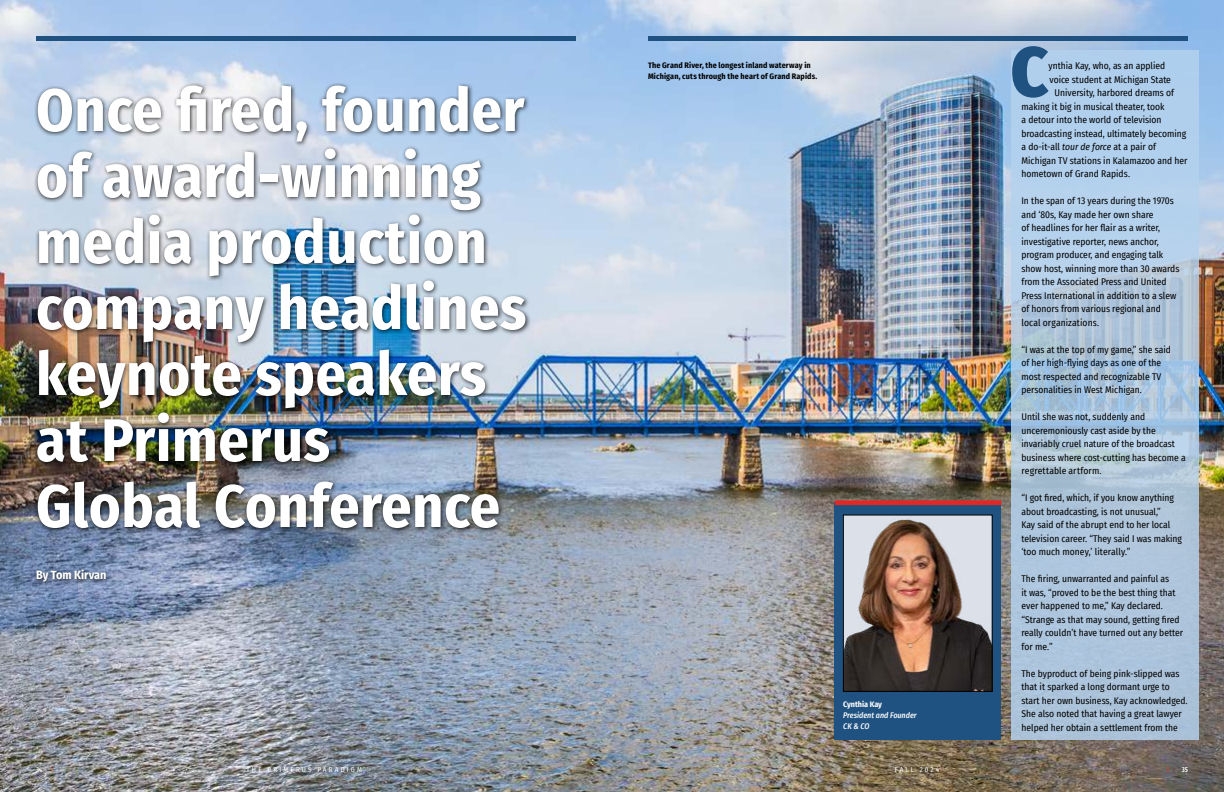
<style>
.page{position:relative;width:1224px;height:792px;background:#fff}
.page>*{position:absolute;margin:0;border:0;box-sizing:border-box;transform-origin:0 0}
.t1{font:900 70px "Fira Sans Condensed";color:#1f5281}
.Subheading{font:700 60px/66px "Fira Sans Condensed";letter-spacing:.01em;color:#fff}
.Author_Copy{font:700 12px "Fira Sans Condensed";color:#fff}
.Paradigm_Body_Copy{font:9.5px/13.5px "Fira Sans Condensed";color:#000}
.t2{font:700 8px/11px "Fira Sans Condensed";letter-spacing:.015em;color:#000}
.t3{font:italic 500 8px "Fira Sans Condensed";color:#fff}
.t4{font:700 8px "Fira Sans Condensed";color:#fff}
.t5{font:7px "Fira Sans Condensed";letter-spacing:.31em;color:#fff}
.t6{font:600 extra-condensed 7px "Fira Sans";color:#fff}
.t7{font:7px "Fira Sans Condensed";color:#ee3124}
.s1{font-family:"Fira Sans Condensed";font-weight:400;font-stretch:normal;color:#ee3124}
.s2{font-style:italic}
</style>
<div class="page">
<img style="left:0;top:0;width:1224px;height:792px">
<svg style="left:1011px;top:50px;width:188px;height:690px;background:#aec8e0"></svg>
<hr style="left:36px;top:36px;width:540px;height:4px;background:#1f5281">
<div style="left:34px;top:83px;width:498px;height:505px;background:#000;opacity:.75"></div>
<hr style="left:648px;top:36px;width:540px;height:4px;background:#1f5281">
<div style="left:835px;top:503px;width:166px;height:237px;background:#1f5281"></div>
<img style="left:845px;top:517px;width:145px;height:173px">
<div style="left:843px;top:515px;width:149px;height:177px;border:1px solid #000"></div>
<div style="left:835px;top:500px;width:166px;height:5px;background:#e02926"></div>
<p class="Subheading" style="left:36px;top:73px;width:490px">Once fired, founder of award-winning</p>
<p class="Subheading" style="left:36px;top:205px;width:492px">media production company headlines</p>
<p class="Subheading" style="left:36px;top:337px;width:452px">keynote speakers</p>
<p class="Subheading" style="left:36px;top:403px;width:295px">at Primerus</p>
<p class="Subheading" style="left:36px;top:469px;width:466px">Global Conference</p>
<p class="Author_Copy" style="left:36px;top:565px;width:72px">By Tom Kirvan</p>
<p class="t6" style="left:36px;top:763px;width:19px">34 <span class="s1">|</span></p>
<p class="t5" style="left:247px;top:764px;width:120px">THE PRIMERUS PARADIGM<sup>™</sup></p>
<p class="t2" style="left:648px;top:59px;width:171px">The Grand River, the longest inland waterway in<br>Michigan, cuts through the heart of Grand Rapids.</p>
<p class="t4" style="left:843px;top:697px;width:40px">Cynthia Kay</p>
<p class="t3" style="left:843px;top:708px;width:75px">President and Founder</p>
<p class="t3" style="left:843px;top:719px;width:28px">CK &amp; CO</p>
<p class="t1" style="left:1011px;top:10px;width:39px">C</p>
<p class="Paradigm_Body_Copy" style="left:1048px;top:59px;width:118px">ynthia Kay, who, as an applied</p>
<p class="Paradigm_Body_Copy" style="left:1050px;top:73px;width:123px">voice student at Michigan State</p>
<p class="Paradigm_Body_Copy" style="left:1054px;top:86px;width:121px">University, harbored dreams of</p>
<p class="Paradigm_Body_Copy" style="left:1022px;top:100px;width:145px">making it big in musical theater, took</p>
<p class="Paradigm_Body_Copy" style="left:1022px;top:113px;width:142px">a detour into the world of television</p>
<p class="Paradigm_Body_Copy" style="left:1022px;top:127px;width:166px">broadcasting instead, ultimately becoming</p>
<p class="Paradigm_Body_Copy" style="left:1022px;top:140px;width:136px">a do-it-all <span class="s2">tour de force</span> at a pair of</p>
<p class="Paradigm_Body_Copy" style="left:1021px;top:154px;width:167px">Michigan TV stations in Kalamazoo and her</p>
<p class="Paradigm_Body_Copy" style="left:1021px;top:167px;width:110px">hometown of Grand Rapids.</p>
<p class="Paradigm_Body_Copy" style="left:1022px;top:194px;width:159px">In the span of 13 years during the 1970s and ‘80s, Kay made her own share<br>of headlines for her flair as a writer, investigative reporter, news anchor, program producer, and engaging talk show host, winning more than 30 awards from the Associated Press and United Press International in addition to a slew of honors from various regional and local organizations.</p>
<p class="Paradigm_Body_Copy" style="left:1022px;top:343px;width:151px">“I was at the top of my game,” she said of her high-flying days as one of the most respected and recognizable TV personalities in West Michigan.</p>
<p class="Paradigm_Body_Copy" style="left:1022px;top:410px;width:166px">Until she was not, suddenly and unceremoniously cast aside by the invariably cruel nature of the broadcast business where cost-cutting has become a regrettable artform.</p>
<p class="Paradigm_Body_Copy" style="left:1021px;top:491px;width:162px">“I got fired, which, if you know anything about broadcasting, is not unusual,”<br>Kay said of the abrupt end to her local television career. “They said I was making ‘too much money,’ literally.”</p>
<p class="Paradigm_Body_Copy" style="left:1021px;top:572px;width:163px">The firing, unwarranted and painful as<br>it was, “proved to be the best thing that ever happened to me,” Kay declared. “Strange as that may sound, getting fired really couldn’t have turned out any better for me.”</p>
<p class="Paradigm_Body_Copy" style="left:1021px;top:667px;width:168px">The byproduct of being pink-slipped was that it sparked a long dormant urge to start her own business, Kay acknowledged.<br>She also noted that having a great lawyer helped her obtain a settlement from the</p>
<p class="t5" style="left:895px;top:764px;width:46px">FALL 2024</p>
<p class="t7" style="left:1167px;top:764px;width:4px">|</p>
<p class="t6" style="left:1182px;top:763px;width:8px">35</p>
</div>
